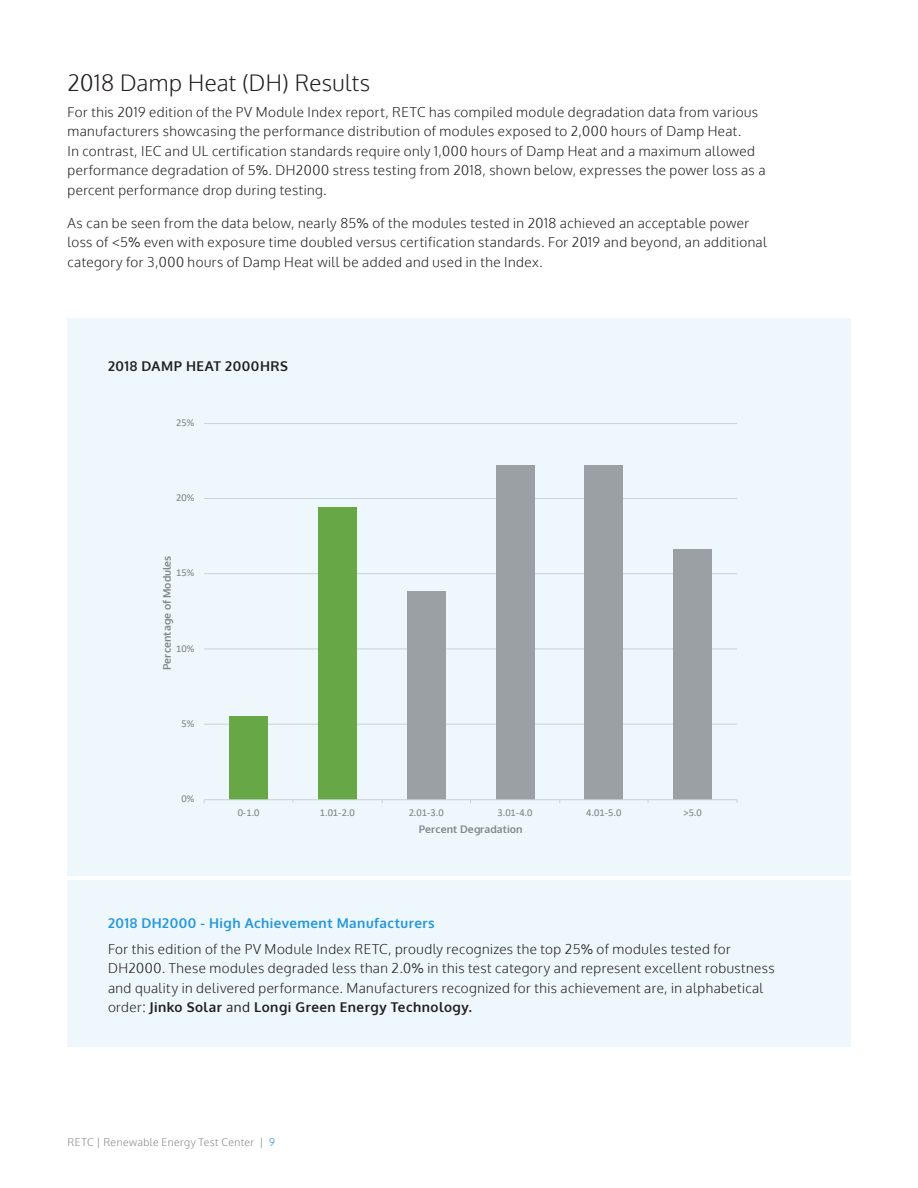
<style>
.page{position:relative;width:918px;height:1188px;background:#fff}
.page>*{position:absolute;margin:0;border:0;box-sizing:border-box;transform-origin:0 0}
.H2_SPAN{font:300 22.5px "Oxygen";letter-spacing:.015em;color:#231f20}
.body_single_column{font:300 13.5px/19.5px "Oxygen";letter-spacing:.035em;color:#231f20}
.chart_bottom_text{font:300 13.5px/19.5px "Oxygen";letter-spacing:.035em;color:#231f20}
.H4_indent{font:700 13.5px "Oxygen";letter-spacing:.035em;color:#2397dc}
.H4_indent-2{font:700 13.5px "Oxygen";letter-spacing:.04em;color:#231f20}
.t1{font:10.5px "Calibri";letter-spacing:-.005em;color:#858585}
.t2{font:700 10.5px "Oxygen";letter-spacing:.015em;color:rgb(89 89 89/.7)}
.t3{font:300 10.5px "Oxygen";letter-spacing:.04em;color:#858585}
.s1{font-weight:400}
.s2{font-weight:700}
.s3{color:#2397dc}
</style>
<div class="page">
<div style="left:68px;top:319px;width:783px;height:557px;background:#edf7fc"></div>
<div style="left:68px;top:880px;width:783px;height:167px;background:#edf7fc"></div>
<hr style="left:204px;top:724px;width:533px;height:1px;background:#d9d9d9">
<hr style="left:204px;top:649px;width:533px;height:1px;background:#d9d9d9">
<hr style="left:204px;top:573px;width:533px;height:1px;background:#d9d9d9">
<hr style="left:204px;top:498px;width:533px;height:1px;background:#d9d9d9">
<hr style="left:204px;top:423px;width:533px;height:1px;background:#d9d9d9">
<div style="left:229px;top:716px;width:39px;height:84px;background:#68a746"></div>
<div style="left:318px;top:507px;width:39px;height:293px;background:#68a746"></div>
<div style="left:407px;top:591px;width:39px;height:209px;background:#9aa0a4"></div>
<div style="left:496px;top:465px;width:38px;height:335px;background:#9aa0a4"></div>
<div style="left:584px;top:465px;width:39px;height:335px;background:#9aa0a4"></div>
<div style="left:673px;top:549px;width:39px;height:251px;background:#9aa0a4"></div>
<hr style="left:204px;top:799px;width:533px;height:1px;background:#d9d9d9">
<p class="H2_SPAN" style="left:68px;top:68px;width:304px">2018 Damp Heat (DH) Results</p>
<p class="body_single_column" style="left:68px;top:103px;width:699px">For this 2019 edition of the PV Module Index report, RETC has compiled module degradation data from various manufacturers showcasing the performance distribution of modules exposed to 2,000 hours of Damp Heat.<br>In contrast, IEC and UL certification standards require only 1,000 hours of Damp Heat and a maximum allowed performance degradation of 5<span class="s1">%</span>. DH2000 stress testing from 2018, shown below, expresses the power loss as a percent performance drop during testing.</p>
<p class="body_single_column" style="left:68px;top:214px;width:701px">As can be seen from the data below, nearly 85<span class="s1">%</span> of the modules tested in 2018 achieved an acceptable power loss of &lt;5<span class="s1">%</span> even with exposure time doubled versus certification standards. For 2019 and beyond, an additional category for 3,000 hours of Damp Heat will be added and used in the Index.</p>
<p class="H4_indent-2" style="left:108px;top:358px;width:182px">2018 DAMP HEAT 2000HRS</p>
<p class="t1" style="left:176px;top:415px;width:19px">25%</p>
<p class="t1" style="left:176px;top:490px;width:19px">20%</p>
<p class="t2" style="left:161px;top:670px;width:116px;rotate:-90deg">Percentage of Modules</p>
<p class="t1" style="left:176px;top:566px;width:19px">15%</p>
<p class="t1" style="left:176px;top:641px;width:19px">10%</p>
<p class="t1" style="left:182px;top:716px;width:14px">5%</p>
<p class="t1" style="left:182px;top:791px;width:14px">0%</p>
<p class="t1" style="left:238px;top:805px;width:23px">0-1.0</p>
<p class="t1" style="left:320px;top:805px;width:37px">1.01-2.0</p>
<p class="t1" style="left:409px;top:805px;width:37px">2.01-3.0</p>
<p class="t1" style="left:498px;top:805px;width:37px">3.01-4.0</p>
<p class="t1" style="left:586px;top:805px;width:37px">4.01-5.0</p>
<p class="t1" style="left:683px;top:805px;width:20px">&gt;5.0</p>
<p class="t2" style="left:419px;top:822px;width:105px">Percent Degradation</p>
<p class="H4_indent" style="left:108px;top:914px;width:328px">2018 DH2000 - High Achievement Manufacturers</p>
<p class="chart_bottom_text" style="left:108px;top:940px;width:668px">For this edition of the PV Module Index RETC, proudly recognizes the top 25<span class="s1">%</span> of modules tested for DH2000. These modules degraded less than 2.0<span class="s1">%</span> in this test category and represent excellent robustness and quality in delivered performance. Manufacturers recognized for this achievement are, in alphabetical order: <span class="s2">Jinko Solar</span> <span class="s1">and</span> <span class="s2">Longi Green Energy Technology.</span></p>
<p class="t3" style="left:68px;top:1136px;width:209px">RETC | Renewable Energy Test Center | <span class="s3">9</span></p>
</div>
